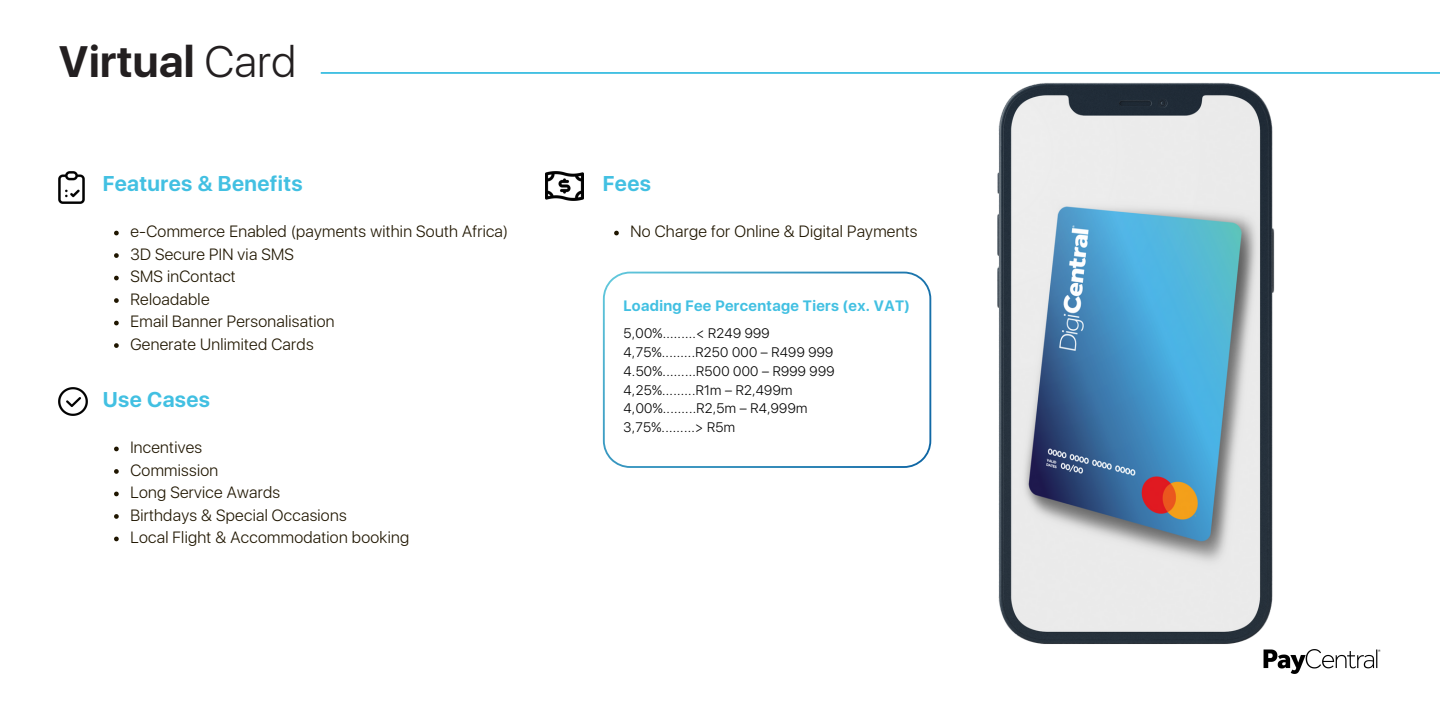
<style>
.page{position:relative;width:1440px;height:720px;background:#fff}
.page>*{position:absolute;margin:0;border:0;box-sizing:border-box;transform-origin:0 0}
.t1{font:700 43.75px "SFUI Display";letter-spacing:.01em;color:#231f20}
.t2{font:700 21.25px "SFUI Display";letter-spacing:.02em;color:#42c0e2}
.t3{font:300 16.25px "SFUI Display";letter-spacing:.02em;color:#201600}
.t4{font:700 15px "SFUI Display";letter-spacing:.025em;color:#42c0e2}
.t5{font:300 13.75px "SFUI Display";letter-spacing:.025em;color:#000}
.s1{font-weight:300}
</style>
<div class="page">
<img style="left:1264px;top:649px;width:117px;height:25px">
<img style="left:997px;top:82px;width:278px;height:562px">
<svg style="left:603px;top:272px;width:328px;height:196px"></svg>
<img style="left:59px;top:172px;width:25px;height:32px">
<img style="left:546px;top:172px;width:37px;height:29px">
<svg style="left:614px;top:231px;width:5px;height:4px"></svg>
<svg style="left:114px;top:231px;width:5px;height:4px"></svg>
<svg style="left:114px;top:253px;width:5px;height:5px"></svg>
<svg style="left:114px;top:276px;width:5px;height:4px"></svg>
<svg style="left:114px;top:298px;width:5px;height:5px"></svg>
<svg style="left:114px;top:321px;width:5px;height:4px"></svg>
<svg style="left:114px;top:343px;width:5px;height:5px"></svg>
<svg style="left:114px;top:447px;width:5px;height:4px"></svg>
<svg style="left:114px;top:469px;width:5px;height:5px"></svg>
<svg style="left:114px;top:492px;width:5px;height:4px"></svg>
<svg style="left:114px;top:514px;width:5px;height:5px"></svg>
<svg style="left:114px;top:537px;width:5px;height:4px"></svg>
<img style="left:59px;top:388px;width:28px;height:28px">
<hr style="left:321px;top:72px;width:1119px;height:2px;background:#42c0e2">
<h1 class="t1" style="left:59px;top:35px;width:239px">Virtual <span class="s1">Card</span></h1>
<p class="t2" style="left:103px;top:171px;width:201px">Features &amp; Benefits</p>
<p class="t3" style="left:130px;top:222px;width:379px">e-Commerce Enabled (payments within South Africa)</p>
<p class="t3" style="left:130px;top:244px;width:165px">3D Secure PIN via SMS</p>
<p class="t3" style="left:130px;top:267px;width:107px">SMS inContact</p>
<p class="t3" style="left:130px;top:289px;width:81px">Reloadable</p>
<p class="t3" style="left:130px;top:312px;width:206px">Email Banner Personalisation</p>
<p class="t3" style="left:130px;top:334px;width:185px">Generate Unlimited Cards</p>
<h2 class="t2" style="left:103px;top:387px;width:109px">Use Cases</h2>
<p class="t3" style="left:130px;top:438px;width:73px">Incentives</p>
<p class="t3" style="left:130px;top:460px;width:89px">Commission</p>
<p class="t3" style="left:130px;top:483px;width:151px">Long Service Awards</p>
<p class="t3" style="left:130px;top:505px;width:218px">Birthdays &amp; Special Occasions</p>
<p class="t3" style="left:130px;top:528px;width:280px">Local Flight &amp; Accommodation booking</p>
<p class="t2" style="left:603px;top:171px;width:50px">Fees</p>
<h3 class="t3" style="left:630px;top:222px;width:288px">No Charge for Online &amp; Digital Payments</h3>
<h2 class="t4" style="left:623px;top:296px;width:288px">Loading Fee Percentage Tiers (ex. VAT)</h2>
<p class="t5" style="left:623px;top:325px;width:148px">5,00%.........&lt; R249 999</p>
<p class="t5" style="left:623px;top:344px;width:211px">4,75%.........R250 000 – R499 999</p>
<p class="t5" style="left:623px;top:363px;width:213px">4.50%.........R500 000 – R999 999</p>
<p class="t5" style="left:623px;top:382px;width:170px">4,25%.........R1m – R2,499m</p>
<p class="t5" style="left:623px;top:400px;width:185px">4,00%.........R2,5m – R4,999m</p>
<p class="t5" style="left:623px;top:419px;width:113px">3,75%.........&gt; R5m</p>
</div>
